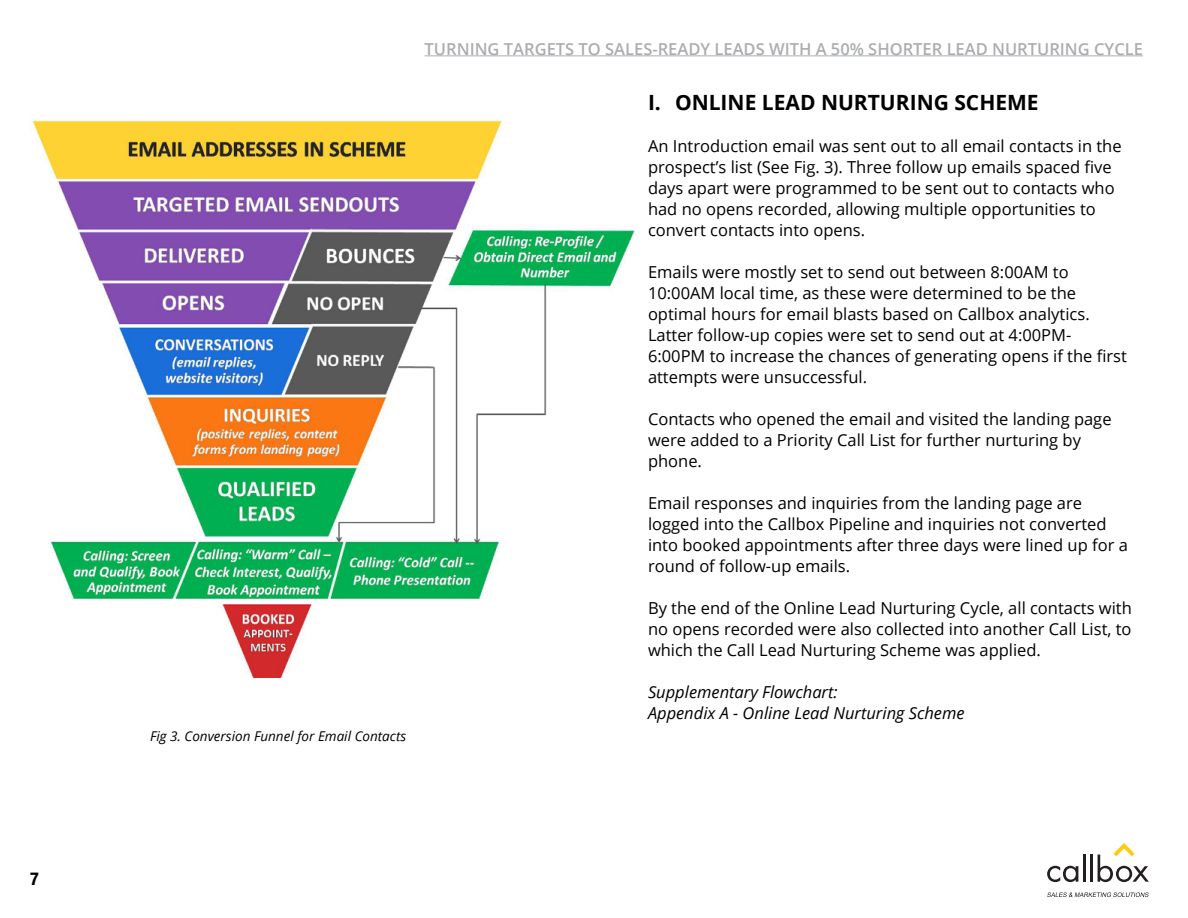
<style>
.page{position:relative;width:1188px;height:918px;background:#fff}
.page>*{position:absolute;margin:0;border:0;box-sizing:border-box;transform-origin:0 0}
.t1{font:700 21px "Open Sans";color:#000}
.t2{font:700 condensed 18px "Helvetica Neue LT Com";color:#000}
.t3{font:16.5px/21px "Open Sans";color:#000}
.t4{font:600 16.5px "Open Sans";color:#abadb0}
.t5{font:italic 16.5px/21px "Open Sans";color:#000}
.t6{font:italic 13.5px "Open Sans";color:#000}
</style>
<div class="page">
<hr style="left:425px;top:55px;width:718px;height:1px;background:#abadb0">
<svg style="left:1047px;top:892px;width:102px;height:5px"></svg>
<svg style="left:1047px;top:866px;width:31px;height:16px"></svg>
<hr style="left:1083px;top:855px;width:3px;height:27px;background:#231f20">
<hr style="left:1090px;top:855px;width:3px;height:27px;background:#231f20">
<svg style="left:1098px;top:843px;width:51px;height:39px"></svg>
<img style="left:31px;top:117px;width:604px;height:561px">
<p class="t2" style="left:30px;top:868px;width:10px">7</p>
<p class="t6" style="left:150px;top:727px;width:258px">Fig 3. Conversion Funnel for Email Contacts</p>
<p class="t4" style="left:425px;top:37px;width:720px">TURNING TARGETS TO SALES-READY LEADS WITH A 50% SHORTER LEAD N URTURING CYCLE</p>
<p class="t1" style="left:648px;top:88px;width:392px">I. ONLINE LEAD NURTURING SCHEM E</p>
<p class="t3" style="left:648px;top:135px;width:475px">An Introduction email was sent out to all email contacts in the prospect’s list (See Fig. 3). Three follow up emails spaced five days apart were programmed to be sent out to contacts who had no opens recorded, allowing multiple opportunities to convert contacts into opens.</p>
<p class="t3" style="left:648px;top:261px;width:480px">Emails were mostly set to send out between 8:00AM to 10:00AM local time, as these were determined to be the optimal hours for email blasts based on Callbox analytics.<br>Latter follow-up copies were set to send out at 4:00PM-6:00PM to increase the chances of generating opens if the first attempts were unsuccessful.</p>
<p class="t3" style="left:648px;top:408px;width:465px">Contacts who opened the email and visited the landing page were added to a Priority Call List for further nurturing by phone.</p>
<p class="t3" style="left:648px;top:492px;width:481px">Email responses and inquiries from the landing page are logged into the Callbox Pipeline and inquiries not converted into booked appointments after three days were lined up for a round of follow-up emails.</p>
<p class="t3" style="left:648px;top:597px;width:485px;text-align:justify">By the end of the Online Lead Nurturing Cycle, all contacts with no opens recorded were also collected into another Call List, to which the Call Lead Nurturing Scheme was applied.</p>
<p class="t5" style="left:648px;top:681px;width:318px">Supplementary Flowchart:<br>Appendix A - Online Lead Nurturing Scheme</p>
</div>
